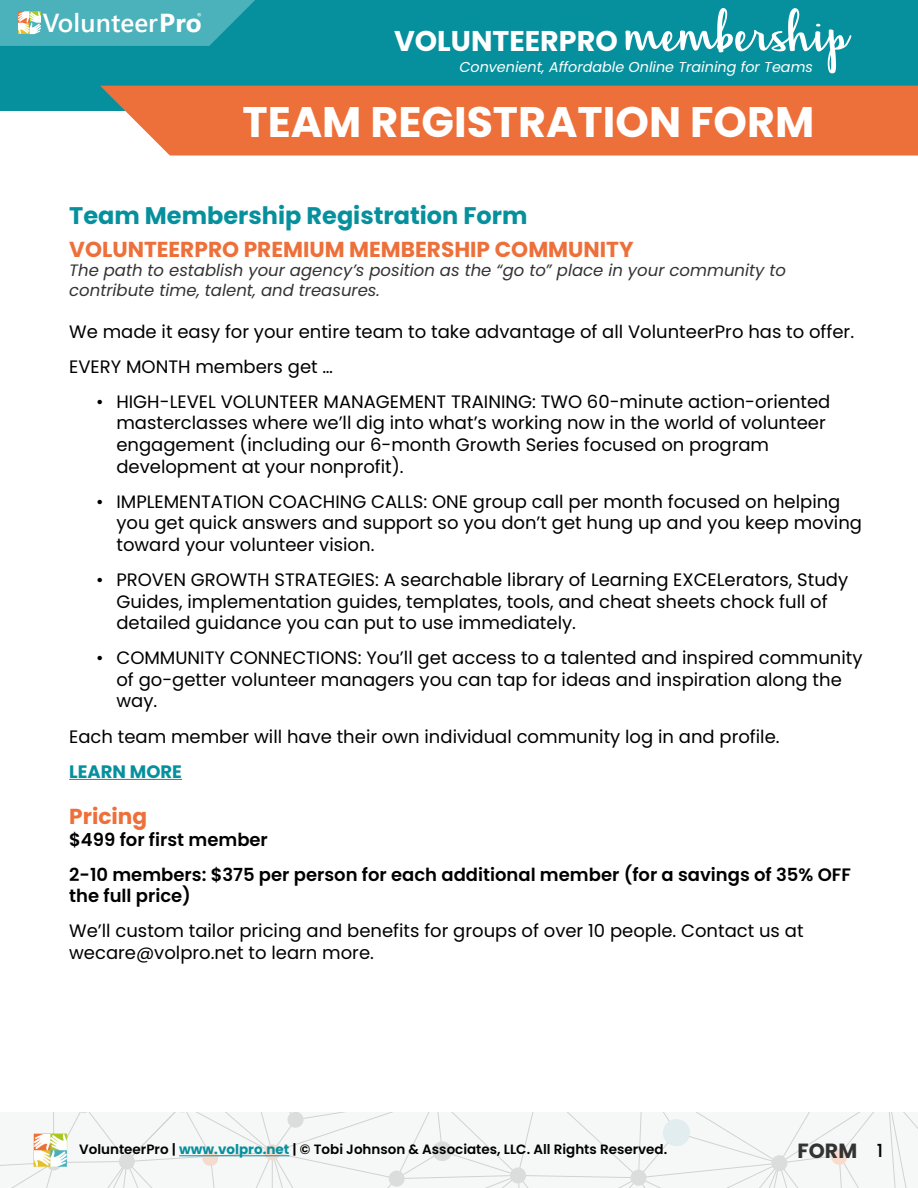
<style>
.page{position:relative;width:918px;height:1188px;background:#fff}
.page>*{position:absolute;margin:0;border:0;box-sizing:border-box;transform-origin:0 0}
.t1{font:79.5px "Hickory Jack";color:#fff}
.t2{font:700 42.75px "Poppins";color:#fff}
.t3{font:700 28.5px "Poppins";color:#fff}
.t4{font:600 26.1px "Segoe UI";letter-spacing:.005em;color:#fff}
.t5{font:700 24px "Poppins";color:#06909d}
.t6{font:700 21.75px "Poppins";color:#ed703a}
.t7{font:700 20.55px "Poppins";color:#333}
.t8{font:18px/21.6px "Poppins";color:#000}
.t9{font:600 18px/35.1px "Poppins";color:#000}
.t10{font:700 18px "Poppins";color:#06909d}
.t11{font:500 18px "Poppins";color:#000}
.t12{font:italic 16.5px/19.8px "Poppins";color:#333}
.t13{font:italic 14.4px "Poppins";color:#fff}
.t14{font:600 13.5px "Poppins";color:#000}
.t15{font:10.2px "Myriad Pro";color:#fff}
.s1{font-weight:700}
.s2{font-weight:700;color:#06909d}
</style>
<div class="page">
<svg style="left:0;top:1112px;width:918px;height:76px"></svg>
<div style="left:119px;top:1154px;width:16px;height:16px;background:#dbdcdc;border-radius:50%"></div>
<div style="left:389px;top:1171px;width:16px;height:16px;background:#dbdcdc;border-radius:50%"></div>
<div style="left:510px;top:1167px;width:16px;height:16px;background:#dbdcdc;border-radius:50%"></div>
<svg style="left:264px;top:1144px;width:16px;height:16px"></svg>
<hr style="left:179px;top:1155px;width:110px;height:1px;background:#06909d">
<img style="left:33px;top:1132px;width:35px;height:36px">
<div style="left:0;top:0;width:918px;height:110px;background:#06909d"></div>
<svg style="left:0;top:0;width:255px;height:46px;background:#4bafb7"></svg>
<hr style="left:69px;top:779px;width:113px;height:1px;background:#06909d">
<div style="left:100px;top:86px;width:818px;height:70px;background:#ed703a"></div>
<h3 class="t4" style="left:43px;top:2px;width:160px">Volunteer<span class="s1">Pro</span></h3>
<p class="t15" style="left:197px;top:10px;width:6px">®</p>
<h1 class="t1" style="left:624px;top:-4px;width:225px">membership</h1>
<h3 class="t3" style="left:394px;top:25px;width:225px">VOLUNTEERPRO</h3>
<p class="t13" style="left:459px;top:59px;width:355px">Convenient, Affordable Online Training for Teams</p>
<h2 class="t2" style="left:242px;top:97px;width:573px">TEAM REGISTRATION FORM</h2>
<h3 class="t5" style="left:69px;top:201px;width:460px">Team Membership Registration Form</h3>
<p class="t6" style="left:69px;top:236px;width:566px">VOLUNTEERPRO PREMIUM MEMBERSHIP COMMUNITY</p>
<p class="t12" style="left:69px;top:261px;width:718px">The path to establish your agency’s position as the “go to” place in your community to contribute time, talent, and treasures.</p>
<p class="t8" style="left:69px;top:314px;width:786px;line-height:35.1px">We made it easy for your entire team to take advantage of all VolunteerPro has to offer.<br>EVERY MONTH members get …</p>
<p class="t8" style="left:116px;top:391px;width:715px;text-indent:-20px">• HIGH-LEVEL VOLUNTEER MANAGEMENT TRAINING: TWO 60-minute action-oriented masterclasses where we’ll dig into what’s working now in the world of volunteer engagement (including our 6-month Growth Series focused on program development at your nonprofit).</p>
<p class="t8" style="left:116px;top:491px;width:747px;text-indent:-20px">• IMPLEMENTATION COACHING CALLS: ONE group call per month focused on helping you get quick answers and support so you don’t get hung up and you keep moving toward your volunteer vision.</p>
<p class="t8" style="left:116px;top:569px;width:733px;text-indent:-20px">• PROVEN GROWTH STRATEGIES: A searchable library of Learning EXCELerators, Study<br>Guides, implementation guides, templates, tools, and cheat sheets chock full of detailed guidance you can put to use immediately.</p>
<p class="t8" style="left:116px;top:647px;width:748px;text-indent:-20px">• COMMUNITY CONNECTIONS: You’ll get access to a talented and inspired community of go-getter volunteer managers you can tap for ideas and inspiration along the way.</p>
<p class="t8" style="left:69px;top:726px;width:712px">Each team member will have their own individual community log in and profile.</p>
<p class="t10" style="left:69px;top:761px;width:114px">LEARN MORE</p>
<p class="t6" style="left:69px;top:804px;width:80px">Pricing</p>
<p class="t9" style="left:69px;top:822px;width:783px">$499 for first member<br>2-10 members: $375 per person for each additional member (for a savings of 35% OFF</p>
<p class="t9" style="left:69px;top:878px;width:123px">the full price)</p>
<p class="t8" style="left:69px;top:920px;width:736px">We’ll custom tailor pricing and benefits for groups of over 10 people. Contact us at wecare@volpro.net to learn more.</p>
<p class="t7" style="left:798px;top:1139px;width:61px">FORM</p>
<p class="t14" style="left:79px;top:1142px;width:590px">VolunteerPro | <span class="s2">www.volpro.net</span> | © Tobi Johnson &amp; Associates, LLC. All Rights Reserved.</p>
<p class="t11" style="left:877px;top:1140px;width:8px">1</p>
</div>
